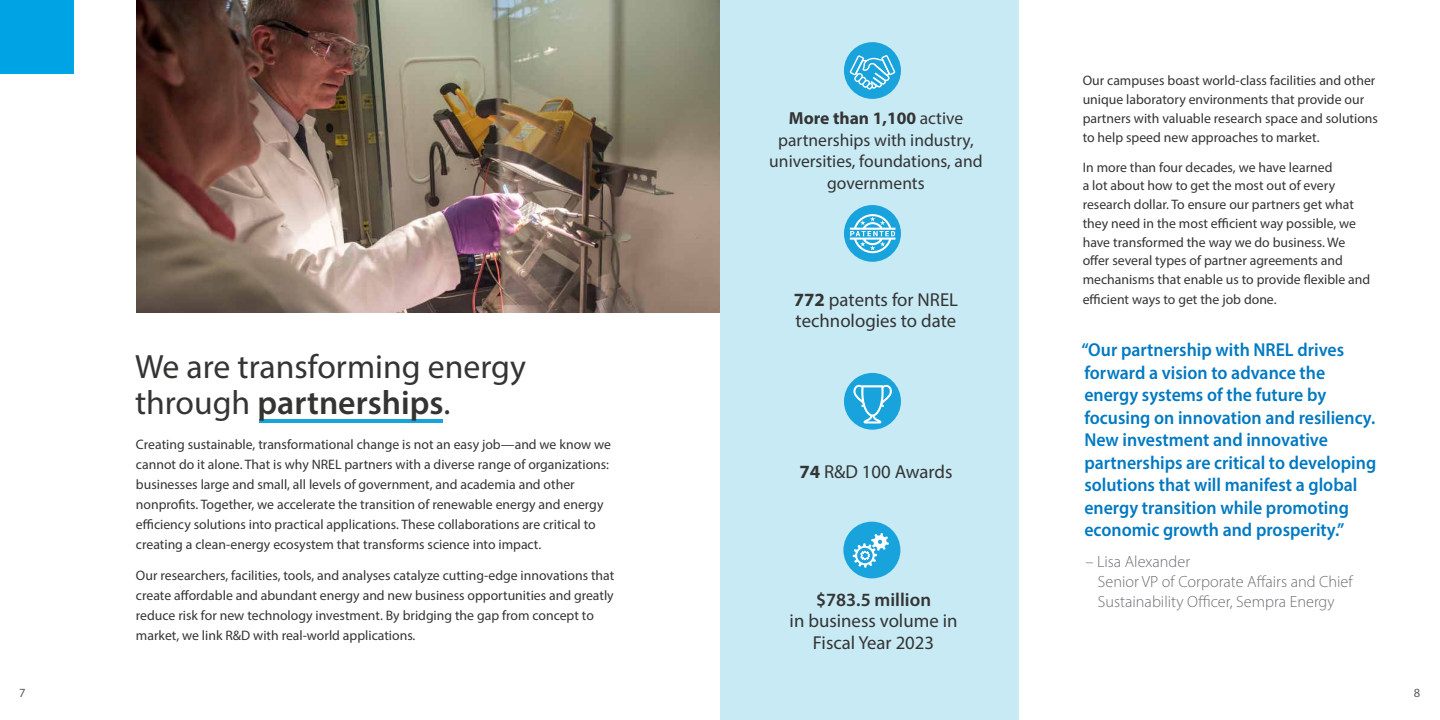
<style>
.page{position:relative;width:1440px;height:720px;background:#fff}
.page>*{position:absolute;margin:0;border:0;box-sizing:border-box;transform-origin:0 0}
.t1{font:33.75px/36.2px "Myriad Pro";color:#343433}
.t2{font:600 18.75px/22.5px "Myriad Pro";color:#0079c2;scale:.95 1}
.t3{font:18.75px/21.2px "Myriad Pro";color:#343433}
.t4{font:600 18.75px "Myriad Pro";color:#343433}
.t5{font:17.5px/21.6px "Myriad Pro";color:#343433;text-align:center}
.t6{font:300 16.25px/20px "Myriad Pro";color:#6d6e71}
.t7{font:13.75px/18.8px "Myriad Pro";color:#343433}
.t8{font:12.5px "Myriad Pro";color:#58595b}
.s1{font-weight:600}
.s2{font-weight:700}
</style>
<div class="page">
<div style="left:720px;top:0;width:299px;height:720px;background:#c8eaf5"></div>
<div style="left:0;top:0;width:74px;height:74px;background:#00a4e4"></div>
<hr style="left:260px;top:420px;width:183px;height:3px;background:#19a3dd">
<img style="left:137px;top:0;width:583px;height:312px">
<div style="left:844px;top:42px;width:57px;height:57px;background:#19a3dd;border-radius:50%"></div>
<svg style="left:850px;top:55px;width:45px;height:35px"></svg>
<div style="left:844px;top:205px;width:57px;height:57px;background:#19a3dd;border-radius:50%"></div>
<svg style="left:850px;top:214px;width:46px;height:39px"></svg>
<div style="left:844px;top:373px;width:57px;height:57px;background:#19a3dd;border-radius:50%"></div>
<svg style="left:853px;top:385px;width:39px;height:39px"></svg>
<div style="left:843px;top:522px;width:57px;height:56px;background:#19a3dd;border-radius:50%"></div>
<svg style="left:852px;top:533px;width:37px;height:35px"></svg>
<p class="t1" style="left:135px;top:348px;width:392px">We are transforming energy through <span class="s1">partnerships</span>.</p>
<p class="t7" style="left:136px;top:434px;width:477px;line-height:20px">Creating sustainable, transformational change is not an easy job—and we know we cannot do it alone. That is why NREL partners with a diverse range of organizations: businesses large and small, all levels of government, and academia and other nonprofts. Together, we accelerate the transition of renewable energy and energy efciency solutions into practical applications. These collaborations are critical to creating a clean-energy ecosystem that transforms science into impact.</p>
<p class="t7" style="left:136px;top:565px;width:480px;line-height:20px">Our researchers, facilities, tools, and analyses catalyze cutting-edge innovations that create afordable and abundant energy and new business opportunities and greatly reduce risk for new technology investment. By bridging the gap from concept to market, we link R&amp;D with real-world applications.</p>
<p class="t5" style="left:769px;top:107px;width:215px"><span class="s2">More than 1,100</span> active partnerships with industry, universities, foundations, and governments</p>
<p class="t3" style="left:794px;top:289px;width:166px"><span class="s2">772</span> patents for NREL technologies to date</p>
<p class="t3" style="left:799px;top:461px;width:155px"><span class="s2">74</span> R&amp;D 100 Awards</p>
<p class="t4" style="left:816px;top:587px;width:116px">$783.5 million</p>
<p class="t3" style="left:790px;top:609px;width:169px;line-height:22.5px;text-align:center">in business volume in<br>Fiscal Year 2023</p>
<p class="t7" style="left:1083px;top:71px;width:297px">Our campuses boast world-class facilities and other unique laboratory environments that provide our partners with valuable research space and solutions to help speed new approaches to market.</p>
<p class="t7" style="left:1083px;top:157px;width:289px">In more than four decades, we have learned<br>a lot about how to get the most out of every research dollar. To ensure our partners get what they need in the most efcient way possible, we have transformed the way we do business. We ofer several types of partner agreements and mechanisms that enable us to provide fexible and</p>
<p class="t7" style="left:1083px;top:290px;width:195px">efcient ways to get the job done.</p>
<p class="t2" style="left:1082px;top:338px;width:312px">“Our partnership with NREL drives forward a vision to advance the energy systems of the future by focusing on innovation and resiliency.<br>New investment and innovative partnerships are critical to developing solutions that will manifest a global energy transition while promoting economic growth and prosperity.”</p>
<p class="t6" style="left:1098px;top:552px;width:257px;text-indent:-12px">– Lisa Alexander<br>Senior VP of Corporate Afairs and Chief<br>Sustainability Ofcer, Sempra Energy</p>
<p class="t8" style="left:19px;top:685px;width:8px">7</p>
<p class="t8" style="left:1414px;top:685px;width:8px">8</p>
</div>
